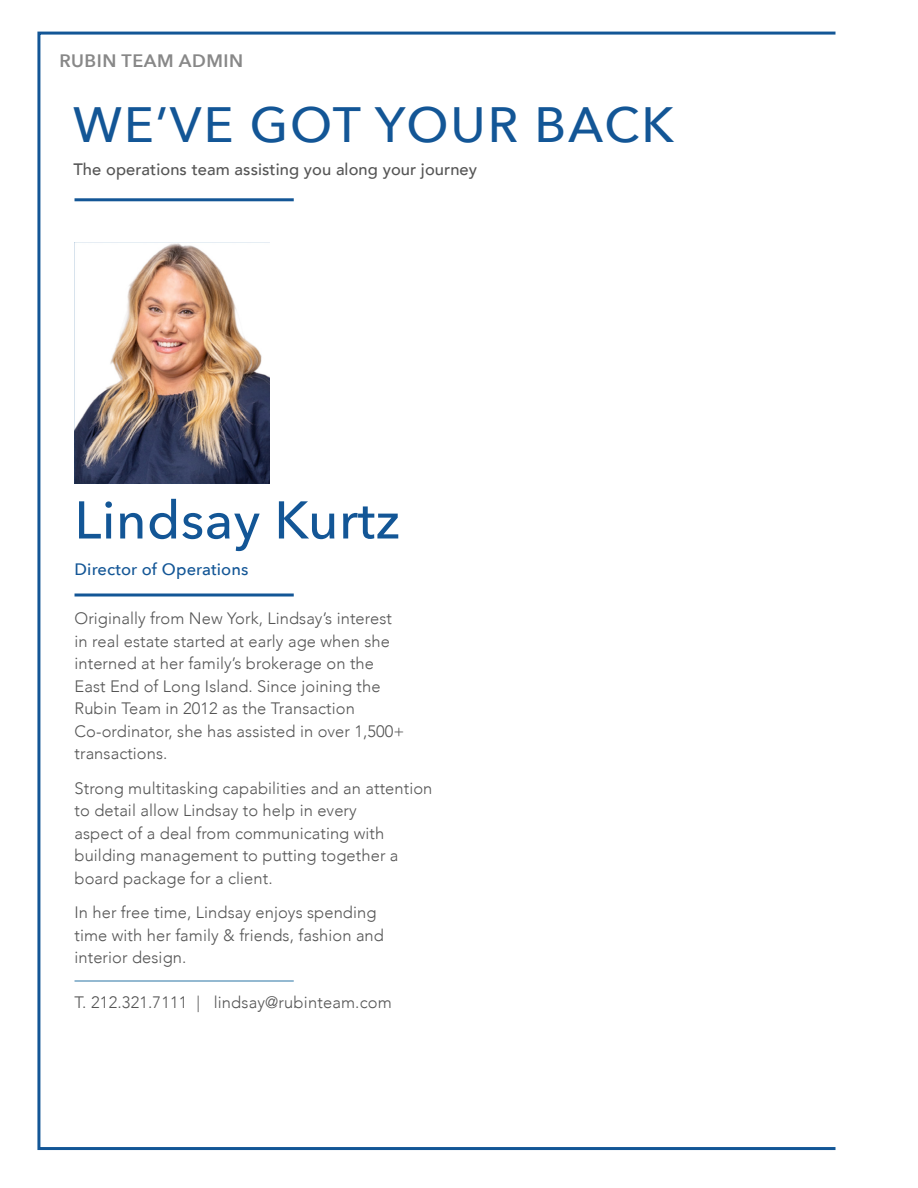
<style>
.page{position:relative;width:918px;height:1188px;background:#fff}
.page>*{position:absolute;margin:0;border:0;box-sizing:border-box;transform-origin:0 0}
.t1{font:500 52.5px "Avenir Next";letter-spacing:.01em;color:#135696}
.t2{font:500 49.5px "Avenir Next";letter-spacing:.04em;color:#135696}
.t3{font:600 18px "Avenir Next";letter-spacing:.03em;color:#888}
.t4{font:300 16.5px/22.5px "Avenir";letter-spacing:.005em;color:#555}
.t5{font:500 16.5px "Avenir";letter-spacing:.005em;color:#555}
.t6{font:500 16.5px "Avenir Next";letter-spacing:.01em;color:#135696}
</style>
<div class="page">
<hr style="left:75px;top:198px;width:219px;height:3px;background:#135696">
<img style="left:75px;top:242px;width:195px;height:242px">
<hr style="left:75px;top:980px;width:219px;height:2px;background:#72a3c3">
<hr style="left:75px;top:594px;width:219px;height:3px;background:#135696">
<p class="t3" style="left:59px;top:45px;width:185px">RUBIN TEAM ADMIN</p>
<p class="t2" style="left:73px;top:82px;width:602px">WE’VE GOT YOUR BACK</p>
<p class="t5" style="left:73px;top:155px;width:405px">The operations team assisting you along your journey</p>
<p class="t1" style="left:75px;top:476px;width:327px">Lindsay Kurtz</p>
<p class="t6" style="left:75px;top:555px;width:176px">Director of Operations</p>
<p class="t4" style="left:75px;top:607px;width:319px">Originally from New York, Lindsay’s interest</p>
<p class="t4" style="left:75px;top:630px;width:317px">in real estate started at early age when she</p>
<p class="t4" style="left:75px;top:652px;width:301px">interned at her family’s brokerage on the</p>
<p class="t4" style="left:75px;top:675px;width:308px">East End of Long Island. Since joining the</p>
<p class="t4" style="left:75px;top:697px;width:282px">Rubin Team in 2012 as the Transaction</p>
<p class="t4" style="left:75px;top:720px;width:331px">Co-ordinator, she has assisted in over 1,500+</p>
<p class="t4" style="left:75px;top:742px;width:95px">transactions.</p>
<p class="t4" style="left:75px;top:777px;width:359px">Strong multitasking capabilities and an attention to detail allow Lindsay to help in every</p>
<p class="t4" style="left:75px;top:822px;width:311px">aspect of a deal from communicating with</p>
<p class="t4" style="left:75px;top:844px;width:326px">building management to putting together a</p>
<p class="t4" style="left:75px;top:867px;width:200px">board package for a client.</p>
<p class="t4" style="left:75px;top:901px;width:304px">In her free time, Lindsay enjoys spending</p>
<p class="t4" style="left:75px;top:924px;width:311px">time with her family &amp; friends, fashion and</p>
<p class="t4" style="left:75px;top:946px;width:113px">interior design.</p>
<p class="t4" style="left:75px;top:991px;width:319px">T. 212.321.7111 | lindsay@rubinteam.com</p>
</div>
